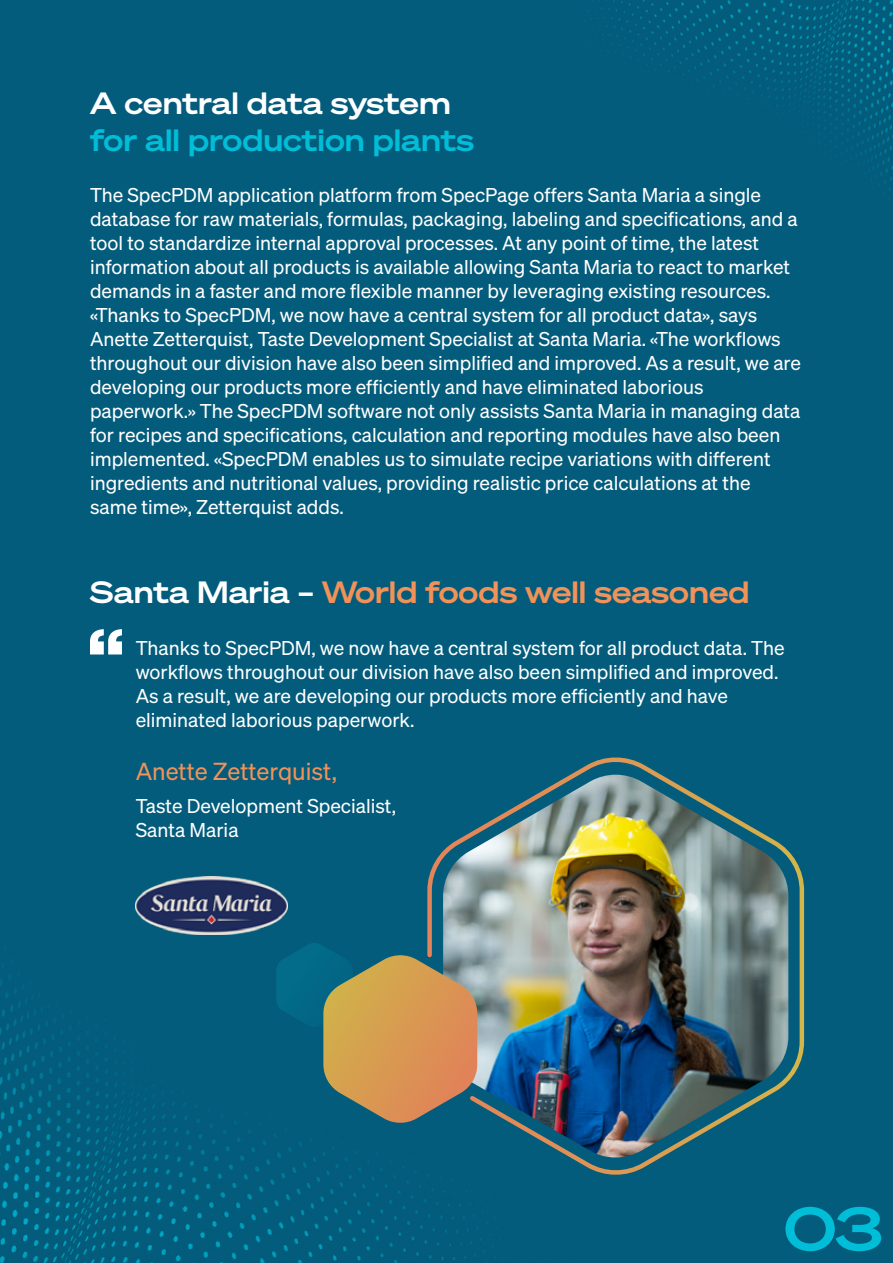
<style>
.page{position:relative;width:893px;height:1263px;background:#035c7c}
.page>*{position:absolute;margin:0;border:0;box-sizing:border-box;transform-origin:0 0}
.t1{font:600 60px "Sohne Breit";color:#00bed7}
.t2{font:600 30px "Sohne Breit";color:#f19259}
.t3{font:600 30px "Sohne Breit";color:#00bed7}
.t4{font:600 30px "Sohne Breit";color:#fff}
.t5{font:24px "Sohne Buch";color:#f19259}
.t6{font:19.5px/24px "Sohne Buch";color:#fff}
.s1{color:#fff}
</style>
<div class="page">
<svg style="left:427px;top:757px;width:378px;height:325px"></svg>
<img style="left:443px;top:775px;width:345px;height:360px">
<img style="left:588px;top:0;width:305px;height:183px">
<img style="left:0;top:941px;width:700px;height:322px">
<svg style="left:90px;top:629px;width:32px;height:25px"></svg>
<img style="left:135px;top:877px;width:152px;height:57px">
<h2 class="t4" style="left:90px;top:84px;width:362px">A central data system</h2>
<h2 class="t3" style="left:90px;top:122px;width:385px">for all production plants</h2>
<p class="t6" style="left:90px;top:182px;width:712px">The SpecPDM application platform from SpecPage offers Santa Maria a single database for raw materials, formulas, packaging, labeling and specifications, and a tool to standardize internal approval processes. At any point of time, the latest information about all products is available allowing Santa Maria to react to market demands in a faster and more flexible manner by leveraging existing resources. «Thanks to SpecPDM, we now have a central system for all product data», says Anette Zetterquist, Taste Development Specialist at Santa Maria. «The workflows throughout our division have also been simplified and improved. As a result, we are developing our products more efficiently and have eliminated laborious paperwork.» The SpecPDM software not only assists Santa Maria in managing data for recipes and specifications, calculation and reporting modules have also been implemented. «SpecPDM enables us to simulate recipe variations with different ingredients and nutritional values, providing realistic price calculations at the same time», Zetterquist adds.</p>
<h2 class="t2" style="left:90px;top:573px;width:661px"><span class="s1">Santa Maria –</span> World foods well seasoned</h2>
<p class="t6" style="left:136px;top:636px;width:650px">Thanks to SpecPDM, we now have a central system for all product data. The workflows throughout our division have also been simplified and improved.<br>As a result, we are developing our products more efficiently and have eliminated laborious paperwork.</p>
<p class="t5" style="left:136px;top:757px;width:203px">Anette Zetterquist,</p>
<p class="t6" style="left:136px;top:794px;width:262px">Taste Development Specialist,<br>Santa Maria</p>
<h1 class="t1" style="left:784px;top:1191px;width:100px">03</h1>
</div>
